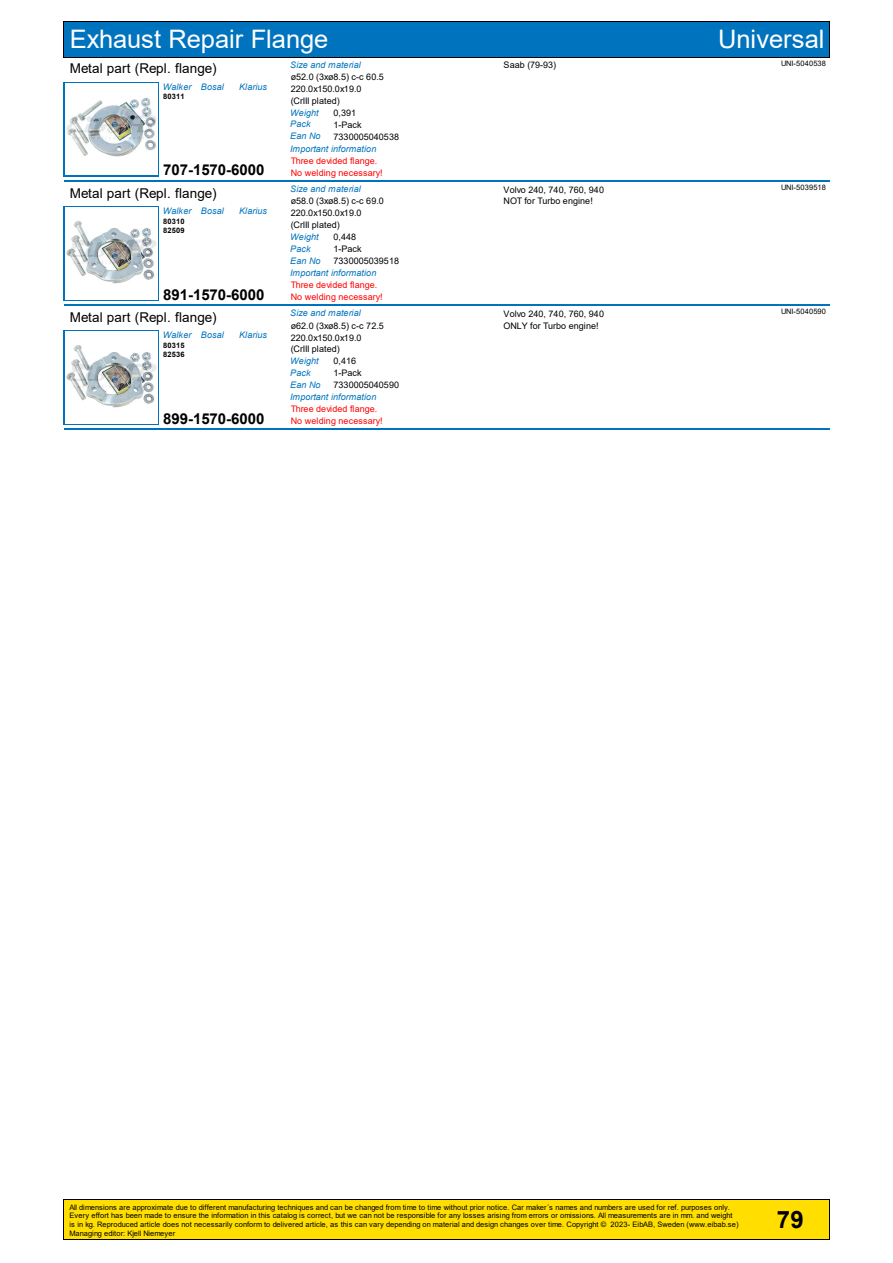
<style>
.page{position:relative;width:893px;height:1263px;background:#fff}
.page>*{position:absolute;margin:0;border:0;box-sizing:border-box;transform-origin:0 0}
.t1{font:25.5px "Arial";letter-spacing:-.005em;color:#fff}
.t2{font:700 24px "Arial";color:#000}
.t3{font:700 15px "Arial";letter-spacing:-.005em;color:#000}
.t4{font:13.5px "Arial";letter-spacing:.005em;color:#000}
.t5{font:9px/11.9px "Arial";letter-spacing:.005em;color:#000}
.t6{font:italic 9px/11.9px "Arial";letter-spacing:.005em;color:#0073be}
.t7{font:9px/11.9px "Arial";letter-spacing:.005em;color:#f00}
.t8{font:7.5px/8.9px "Arial";letter-spacing:.02em;color:#000}
.t9{font:700 7.5px/9px "Arial";letter-spacing:.02em;color:#000}
</style>
<div class="page">
<div style="left:64px;top:22px;width:765px;height:35px;background:#0073be"></div>
<hr style="left:64px;top:21px;width:765px;height:1px;background:#000">
<hr style="left:829px;top:21px;width:1px;height:36px;background:#000">
<hr style="left:64px;top:57px;width:765px;height:1px;background:#000">
<hr style="left:64px;top:21px;width:1px;height:36px;background:#000">
<hr style="left:64px;top:82px;width:94px;height:2px;background:#0073be">
<hr style="left:157px;top:82px;width:1px;height:95px;background:#0073be">
<hr style="left:64px;top:175px;width:94px;height:2px;background:#0073be">
<hr style="left:64px;top:82px;width:1px;height:95px;background:#0073be">
<img style="left:66px;top:97px;width:91px;height:60px">
<hr style="left:64px;top:180px;width:765px;height:1px;background:#0073be">
<hr style="left:64px;top:206px;width:94px;height:2px;background:#0073be">
<hr style="left:157px;top:206px;width:1px;height:95px;background:#0073be">
<hr style="left:64px;top:300px;width:94px;height:1px;background:#0073be">
<hr style="left:64px;top:206px;width:1px;height:95px;background:#0073be">
<img style="left:66px;top:221px;width:91px;height:63px">
<hr style="left:64px;top:304px;width:765px;height:2px;background:#0073be">
<hr style="left:64px;top:330px;width:94px;height:2px;background:#0073be">
<hr style="left:157px;top:330px;width:1px;height:95px;background:#0073be">
<hr style="left:64px;top:424px;width:94px;height:1px;background:#0073be">
<hr style="left:64px;top:330px;width:1px;height:95px;background:#0073be">
<img style="left:66px;top:345px;width:91px;height:63px">
<hr style="left:64px;top:428px;width:765px;height:2px;background:#0073be">
<div style="left:64px;top:1200px;width:765px;height:39px;background:#ffde00"></div>
<hr style="left:64px;top:1199px;width:765px;height:1px;background:#000">
<hr style="left:829px;top:1199px;width:1px;height:41px;background:#000">
<hr style="left:64px;top:1239px;width:765px;height:1px;background:#000">
<hr style="left:64px;top:1199px;width:1px;height:41px;background:#000">
<h1 class="t1" style="left:70px;top:29px;width:260px">Exhaust Repair Flange</h1>
<h1 class="t1" style="left:718px;top:29px;width:108px">Universal</h1>
<p class="t6" style="left:290px;top:60px;width:72px">Size and material</p>
<h3 class="t4" style="left:70px;top:63px;width:148px">Metal part (Repl. flange)</h3>
<p class="t5" style="left:503px;top:60px;width:54px">Saab (79-93)</p>
<p class="t5" style="left:291px;top:72px;width:95px">ø52.0 (3xø8.5) c-c 60.5</p>
<p class="t6" style="left:163px;top:81px;width:63px">Walker Bosal</p>
<p class="t6" style="left:239px;top:81px;width:29px">Klarius</p>
<p class="t5" style="left:291px;top:84px;width:72px">220.0x150.0x19.0</p>
<p class="t9" style="left:163px;top:92px;width:23px">80311</p>
<p class="t5" style="left:291px;top:96px;width:51px">(CrIII plated)</p>
<h3 class="t3" style="left:163px;top:161px;width:103px">707-1570-6000</h3>
<p class="t6" style="left:290px;top:107px;width:32px">Weight<br>Pack<br>Ean No</p>
<p class="t5" style="left:333px;top:108px;width:24px">0,391</p>
<p class="t5" style="left:333px;top:119px;width:30px">1-Pack</p>
<p class="t7" style="left:291px;top:155px;width:93px">Three devided flange.<br>No welding necessary!</p>
<p class="t5" style="left:333px;top:131px;width:67px">7330005040538</p>
<p class="t6" style="left:290px;top:143px;width:88px">Important information</p>
<p class="t6" style="left:290px;top:184px;width:72px">Size and material</p>
<h3 class="t4" style="left:70px;top:188px;width:148px">Metal part (Repl. flange)</h3>
<p class="t5" style="left:503px;top:184px;width:102px">Volvo 240, 740, 760, 940<br>NOT for Turbo engine!</p>
<p class="t5" style="left:333px;top:244px;width:30px">1-Pack</p>
<p class="t7" style="left:291px;top:280px;width:93px">Three devided flange.<br>No welding necessary!</p>
<p class="t5" style="left:291px;top:196px;width:95px">ø58.0 (3xø8.5) c-c 69.0</p>
<p class="t6" style="left:163px;top:206px;width:63px">Walker Bosal</p>
<p class="t6" style="left:239px;top:206px;width:29px">Klarius</p>
<p class="t5" style="left:291px;top:208px;width:72px">220.0x150.0x19.0</p>
<p class="t9" style="left:163px;top:216px;width:23px">80310<br>82509</p>
<p class="t5" style="left:291px;top:220px;width:51px">(CrIII plated)</p>
<p class="t6" style="left:290px;top:231px;width:32px">Weight<br>Pack<br>Ean No</p>
<p class="t5" style="left:333px;top:232px;width:24px">0,448</p>
<p class="t5" style="left:333px;top:256px;width:67px">7330005039518</p>
<p class="t6" style="left:290px;top:267px;width:88px">Important information</p>
<h3 class="t3" style="left:163px;top:286px;width:103px">891-1570-6000</h3>
<p class="t6" style="left:290px;top:308px;width:72px">Size and material</p>
<h3 class="t4" style="left:70px;top:312px;width:148px">Metal part (Repl. flange)</h3>
<p class="t5" style="left:503px;top:308px;width:102px">Volvo 240, 740, 760, 940<br>ONLY for Turbo engine!</p>
<p class="t5" style="left:333px;top:368px;width:30px">1-Pack</p>
<p class="t7" style="left:291px;top:404px;width:93px">Three devided flange.<br>No welding necessary!</p>
<p class="t5" style="left:291px;top:320px;width:95px">ø62.0 (3xø8.5) c-c 72.5</p>
<p class="t6" style="left:163px;top:330px;width:63px">Walker Bosal</p>
<p class="t6" style="left:239px;top:330px;width:29px">Klarius</p>
<p class="t5" style="left:291px;top:332px;width:72px">220.0x150.0x19.0</p>
<p class="t9" style="left:163px;top:341px;width:23px">80315<br>82536</p>
<p class="t5" style="left:291px;top:344px;width:51px">(CrIII plated)</p>
<p class="t6" style="left:290px;top:356px;width:32px">Weight<br>Pack<br>Ean No</p>
<p class="t5" style="left:333px;top:356px;width:24px">0,416</p>
<p class="t5" style="left:333px;top:380px;width:67px">7330005040590</p>
<p class="t6" style="left:290px;top:392px;width:88px">Important information</p>
<h3 class="t3" style="left:163px;top:410px;width:103px">899-1570-6000</h3>
<p class="t8" style="left:781px;top:59px;width:46px">UNI-5040538</p>
<p class="t8" style="left:781px;top:184px;width:46px">UNI-5039518</p>
<p class="t8" style="left:781px;top:308px;width:46px">UNI-5040590</p>
<p class="t8" style="left:69px;top:1203px;width:670px">All dimensions are approximate due to different manufacturing techniques and can be changed from time to time without prior notice. Car maker´s names and numbers are used for ref. purposes only.<br>Every effort has been made to ensure the information in this catalog is correct, but we can not be responsible for any losses arising from errors or omissions. All measurements are in mm. and weight is in kg. Reproduced article does not necessarily conform to delivered article, as this can vary depending on material and design changes over time. Copyright © 2023- EibAB, Sweden (www.eibab.se)<br>Managing editor: Kjell Niemeyer</p>
<h2 class="t2" style="left:777px;top:1206px;width:29px">79</h2>
</div>
